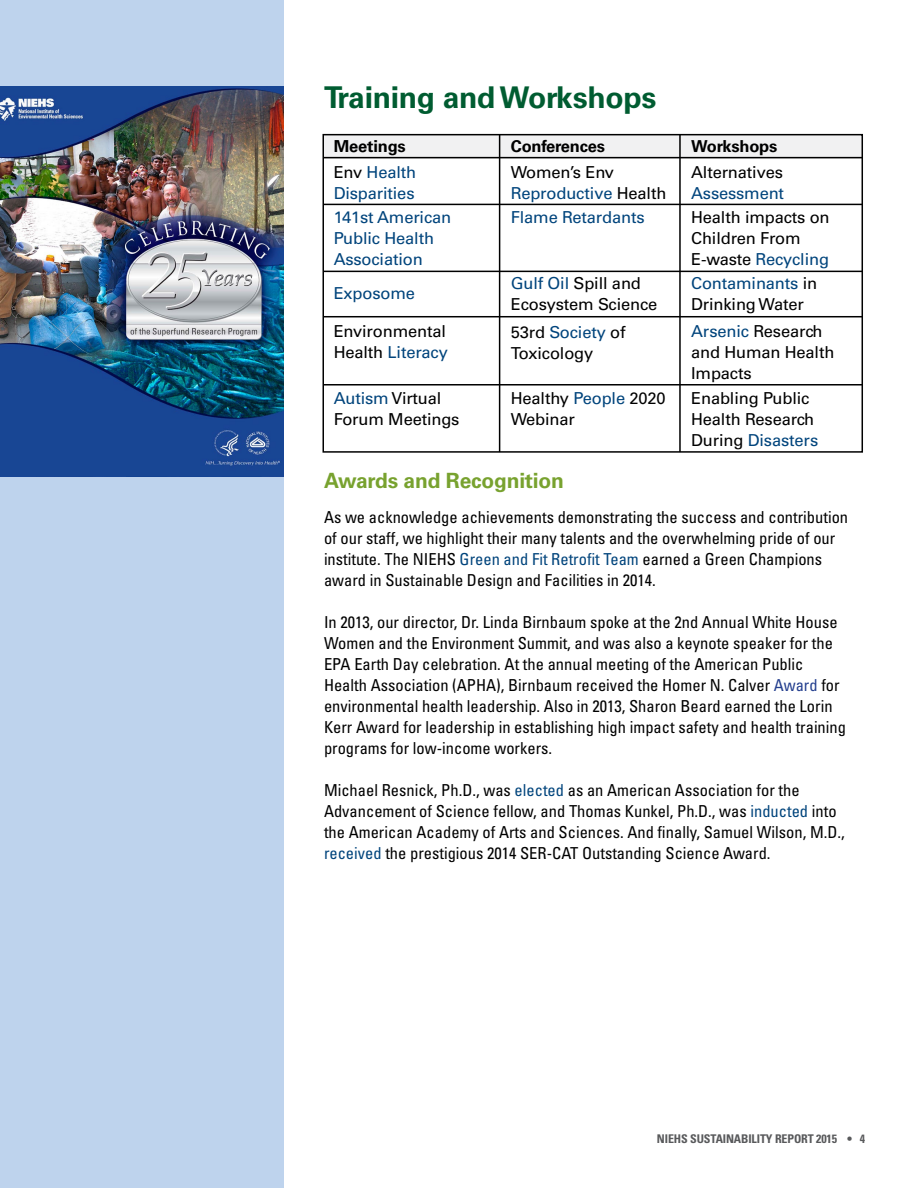
<style>
.page{position:relative;width:918px;height:1188px;background:#fff}
.page>*{position:absolute;margin:0;border:0;box-sizing:border-box;transform-origin:0 0}
.Paragraph_Style_Head{font:700 30px "Univers LT Std";letter-spacing:-.01em;color:#005c31}
.t1{font:700 21px "Univers LT Std";letter-spacing:-.01em;color:#78a22f}
.t2{font:condensed 16.5px/21px "Univers LT Std";color:#000}
.Text_Universe_57_Con{font:16.5px/21px "Univers LT Std";letter-spacing:-.01em;color:#000}
.Text_Universe_57_Con-2{font:16.5px/21px "Univers LT Std";letter-spacing:-.01em;color:#00447c}
.t3{font:700 16.5px "Univers LT Std";letter-spacing:-.01em;color:#000}
.t4{font:700 condensed 12px "Univers LT Std";letter-spacing:-.01em;color:#58595b}
.s1{color:#000}
.s2{color:#00447c}
.s3{color:#25408f}
</style>
<div class="page">
<div style="left:0;top:0;width:284px;height:1188px;background:#bed3ed"></div>
<img style="left:0;top:86px;width:284px;height:390px">
<div style="left:323px;top:135px;width:539px;height:23px;background:#f1f1f2"></div>
<div style="left:322px;top:134px;width:541px;height:319px;border:2px solid #000"></div>
<hr style="left:323px;top:157px;width:539px;height:1px;background:#000">
<hr style="left:323px;top:204px;width:539px;height:1px;background:#000">
<hr style="left:323px;top:271px;width:539px;height:1px;background:#000">
<hr style="left:323px;top:316px;width:539px;height:1px;background:#000">
<hr style="left:323px;top:384px;width:539px;height:2px;background:#000">
<hr style="left:499px;top:135px;width:1px;height:317px;background:#000">
<hr style="left:679px;top:135px;width:2px;height:317px;background:#000">
<p class="Paragraph_Style_Head" style="left:324px;top:80px;width:334px">Training and Workshops</p>
<h3 class="t3" style="left:334px;top:137px;width:74px">Meetings</h3>
<p class="Text_Universe_57_Con-2" style="left:334px;top:162px;width:84px"><span class="s1">Env</span> Health<br>Disparities</p>
<p class="Text_Universe_57_Con-2" style="left:334px;top:207px;width:119px">141st American<br>Public Health<br>Association</p>
<p class="Text_Universe_57_Con-2" style="left:334px;top:283px;width:83px">Exposome</p>
<p class="Text_Universe_57_Con" style="left:334px;top:321px;width:116px">Environmental<br>Health <span class="s2">Literacy</span></p>
<p class="Text_Universe_57_Con" style="left:334px;top:388px;width:127px"><span class="s2">Autism</span> Virtual<br>Forum Meetings</p>
<h3 class="t3" style="left:511px;top:137px;width:96px">Conferences</h3>
<p class="Text_Universe_57_Con" style="left:511px;top:162px;width:157px">Women’s Env<br><span class="s2">Reproductive</span> Health</p>
<p class="Text_Universe_57_Con-2" style="left:511px;top:207px;width:135px">Flame Retardants</p>
<p class="Text_Universe_57_Con" style="left:511px;top:273px;width:148px"><span class="s2">Gulf Oil</span> Spill and<br>Ecosystem Science</p>
<p class="Text_Universe_57_Con" style="left:511px;top:322px;width:116px">53rd <span class="s2">Society</span> of<br>Toxicology</p>
<p class="Text_Universe_57_Con" style="left:511px;top:388px;width:156px">Healthy <span class="s2">People</span> 2020<br>Webinar</p>
<h3 class="t3" style="left:691px;top:137px;width:88px">Workshops</h3>
<p class="Text_Universe_57_Con" style="left:691px;top:162px;width:94px">Alternatives<br><span class="s2">Assessment</span></p>
<p class="Text_Universe_57_Con" style="left:691px;top:207px;width:140px">Health impacts on<br>Children From<br>E-waste <span class="s2">Recycling</span></p>
<p class="Text_Universe_57_Con" style="left:691px;top:273px;width:128px"><span class="s2">Contaminants</span> in<br>Drinking Water</p>
<p class="Text_Universe_57_Con" style="left:691px;top:321px;width:145px"><span class="s2">Arsenic</span> Research and Human Health<br>Impacts</p>
<p class="Text_Universe_57_Con" style="left:691px;top:388px;width:129px">Enabling Public<br>Health Research<br>During <span class="s2">Disasters</span></p>
<h2 class="t1" style="left:324px;top:469px;width:242px">Awards and Recognition</h2>
<p class="t2" style="left:324px;top:506px;width:526px">As we acknowledge achievements demonstrating the success and contribution of our staff, we highlight their many talents and the overwhelming pride of our institute. The NIEHS <span class="s2">Green and Fit Retrofit Team</span> earned a Green Champions award in Sustainable Design and Facilities in 2014.</p>
<p class="t2" style="left:324px;top:611px;width:524px">In 2013, our director, Dr. Linda Birnbaum spoke at the 2nd Annual White House Women and the Environment Summit, and was also a keynote speaker for the EPA Earth Day celebration. At the annual meeting of the American Public Health Association (APHA), Birnbaum received the Homer N. Calver <span class="s3">Award</span> for environmental health leadership. Also in 2013, Sharon Beard earned the Lorin Kerr Award for leadership in establishing high impact safety and health training programs for low-income workers.</p>
<p class="t2" style="left:324px;top:779px;width:522px">Michael Resnick, Ph.D., was <span class="s2">elected</span> as an American Association for the Advancement of Science fellow, and Thomas Kunkel, Ph.D., was <span class="s2">inducted</span> into the American Academy of Arts and Sciences. And finally, Samuel Wilson, M.D., <span class="s2">received</span> the prestigious 2014 SER-CAT Outstanding Science Award.</p>
<p class="t4" style="left:657px;top:1131px;width:210px">NIEHS SUSTAINABILITY REPORT 2015 • 4</p>
</div>
